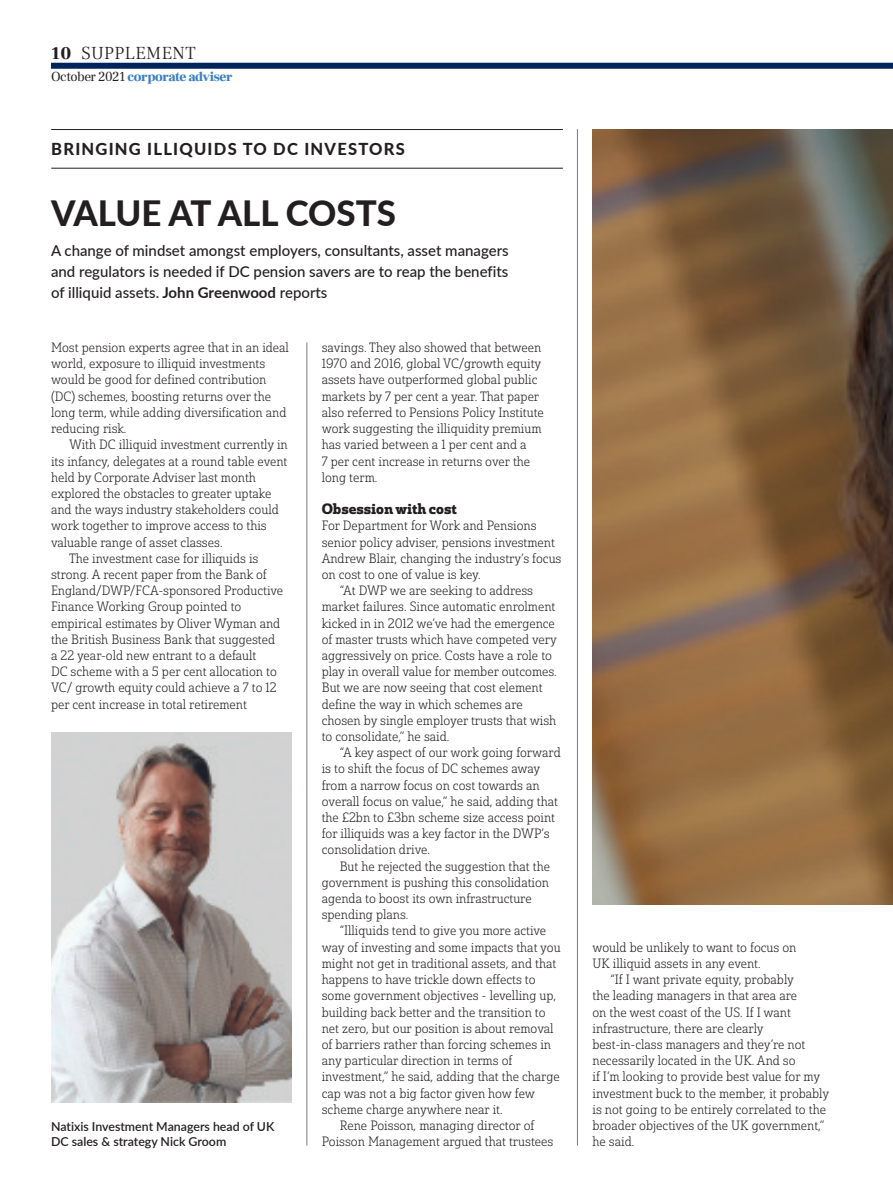
<style>
.page{position:relative;width:893px;height:1191px;background:#fff}
.page>*{position:absolute;margin:0;border:0;box-sizing:border-box;transform-origin:0 0}
._1__CA_-_Leader_head{font:800 34.8px "Lato";color:#231f20}
.t1{font:300 18px "Frank Ruhl Libre";letter-spacing:.025em;color:#231f20}
.ARTICLE_HEADER{font:800 16.5px "Lato";letter-spacing:.075em;color:#231f20}
.CA_-_Intro_para__WOB{font:500 15px/21px "Lato";color:#231f20;text-align:justify}
.CA_-_body_indented{font:14.7px "Solitas Slab Nor Bol";color:#231f20}
.t2{font:900 13.5px "Frank Ruhl Libre";letter-spacing:-.03em;color:#3c80c3}
.CA_-_body_indented-2{font:13.2px/16.2px "Solitas Slab Nor Lig";color:#231f20}
.CA_-_Intro_para{font:600 12.3px/15.3px "Lato";color:#231f20}
.s1{font-weight:900}
.s2{font-weight:400;color:#231f20}
.s3{font-weight:700}
</style>
<div class="page">
<hr style="left:307px;top:342px;width:1px;height:803px;background:#76787b">
<div style="left:51px;top:63px;width:842px;height:6px;background:#00255d"></div>
<hr style="left:51px;top:129px;width:512px;height:1px;background:#231f20">
<hr style="left:51px;top:168px;width:512px;height:1px;background:#231f20">
<img style="left:592px;top:129px;width:301px;height:775px">
<hr style="left:577px;top:129px;width:1px;height:1016px;background:#76787b">
<img style="left:51px;top:733px;width:241px;height:369px">
<h2 class="t1" style="left:51px;top:42px;width:146px"><span class="s1">10</span> SUPPLEMENT</h2>
<p class="t2" style="left:51px;top:69px;width:183px"><span class="s2">October 2021</span> corporate adviser</p>
<p class="ARTICLE_HEADER" style="left:51px;top:137px;width:355px">BRINGING ILLIQUIDS TO DC INVESTORS</p>
<p class="_1__CA_-_Leader_head" style="left:51px;top:188px;width:346px">VALUE AT ALL COSTS</p>
<p class="CA_-_Intro_para__WOB" style="left:51px;top:240px;width:459px">A change of mindset amongst employers, consultants, asset managers and regulators is needed if DC pension savers are to reap the benefits of illiquid assets. <span class="s3">John Greenwood</span> reports</p>
<p class="CA_-_body_indented-2" style="left:51px;top:340px;width:239px">Most pension experts agree that in an ideal world, exposure to illiquid investments would be good for defined contribution (DC) schemes, boosting returns over the long term, while adding diversification and reducing risk.</p>
<p class="CA_-_body_indented-2" style="left:51px;top:437px;width:238px;text-indent:18px">With DC illiquid investment currently in its infancy, delegates at a round table event held by Corporate Adviser last month explored the obstacles to greater uptake and the ways industry stakeholders could work together to improve access to this valuable range of asset classes.</p>
<p class="CA_-_body_indented-2" style="left:51px;top:550px;width:234px;text-indent:18px">The investment case for illiquids is strong. A recent paper from the Bank of England/DWP/FCA-sponsored Productive Finance Working Group pointed to empirical estimates by Oliver Wyman and the British Business Bank that suggested a 22 year-old new entrant to a default<br>DC scheme with a 5 per cent allocation to VC/ growth equity could achieve a 7 to 12 per cent increase in total retirement</p>
<p class="CA_-_Intro_para" style="left:51px;top:1118px;width:225px">Natixis Investment Managers head of UK<br>DC sales &amp; strategy Nick Groom</p>
<p class="CA_-_body_indented-2" style="left:322px;top:340px;width:224px">savings. They also showed that between 1970 and 2016, global VC/growth equity assets have outperformed global public markets by 7 per cent a year. That paper also referred to Pensions Policy Institute work suggesting the illiquidity premium has varied between a 1 per cent and a<br>7 per cent increase in returns over the long term.</p>
<p class="CA_-_body_indented" style="left:322px;top:499px;width:137px">Obsession with cost</p>
<p class="CA_-_body_indented-2" style="left:322px;top:518px;width:241px">For Department for Work and Pensions senior policy adviser, pensions investment Andrew Blair, changing the industry’s focus on cost to one of value is key.</p>
<p class="CA_-_body_indented-2" style="left:322px;top:583px;width:237px;text-indent:18px">“At DWP we are seeking to address market failures. Since automatic enrolment kicked in in 2012 we’ve had the emergence of master trusts which have competed very aggressively on price. Costs have a role to play in overall value for member outcomes.<br>But we are now seeing that cost element define the way in which schemes are chosen by single employer trusts that wish to consolidate,” he said.</p>
<p class="CA_-_body_indented-2" style="left:322px;top:745px;width:240px;text-indent:18px">“A key aspect of our work going forward is to shift the focus of DC schemes away from a narrow focus on cost towards an overall focus on value,” he said, adding that the £2bn to £3bn scheme size access point for illiquids was a key factor in the DWP’s consolidation drive.</p>
<p class="CA_-_body_indented-2" style="left:322px;top:858px;width:230px;text-indent:18px">But he rejected the suggestion that the government is pushing this consolidation agenda to boost its own infrastructure spending plans.</p>
<p class="CA_-_body_indented-2" style="left:322px;top:923px;width:240px;text-indent:18px">“Illiquids tend to give you more active way of investing and some impacts that you might not get in traditional assets, and that happens to have trickle down effects to some government objectives - levelling up, building back better and the transition to net zero, but our position is about removal of barriers rather than forcing schemes in any particular direction in terms of investment,” he said, adding that the charge cap was not a big factor given how few scheme charge anywhere near it.</p>
<p class="CA_-_body_indented-2" style="left:322px;top:1117px;width:233px;text-align:center">Rene Poisson, managing director of<br>Poisson Management argued that trustees</p>
<p class="CA_-_body_indented-2" style="left:592px;top:939px;width:205px">would be unlikely to want to focus on<br>UK illiquid assets in any event.</p>
<p class="CA_-_body_indented-2" style="left:592px;top:971px;width:238px;text-indent:18px">“If I want private equity, probably<br>the leading managers in that area are<br>on the west coast of the US. If I want infrastructure, there are clearly best-in-class managers and they’re not necessarily located in the UK. And so<br>if I’m looking to provide best value for my investment buck to the member, it probably is not going to be entirely correlated to the broader objectives of the UK government,” he said.</p>
</div>
